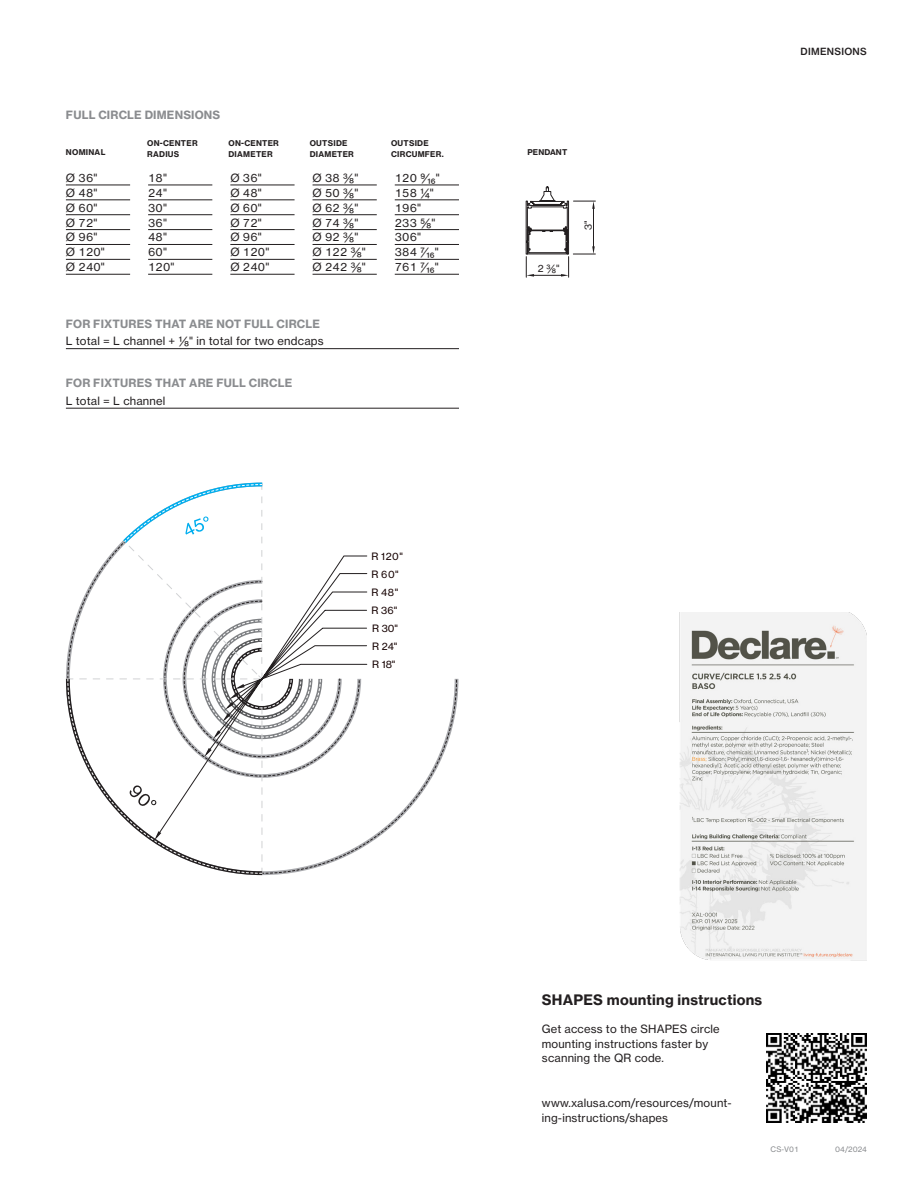
<style>
.page{position:relative;width:918px;height:1188px;background:#fff}
.page>*{position:absolute;margin:0;border:0;box-sizing:border-box;transform-origin:0 0}
.text{font:14.25px "N Haas Grotesk TX Pro 75 Bd";letter-spacing:.015em;color:#231f20}
.text-2{font:11.25px/14.9px "N Haas Grotesk TX Pro 55 Rg";letter-spacing:.015em;color:#231f20}
.text-3{font:11.25px "N Haas Grotesk TX Pro 75 Bd";letter-spacing:.015em;color:#8a8c8f}
.t1{font:10.05px/18px "N Haas Grotesk TX Pro 55 Rg";letter-spacing:.025em;color:#150000}
.t2{font:9.9px "N Haas Grotesk TX Pro 55 Rg";color:#231f20}
.t3{font:9.75px "N Haas Grotesk TX Pro 65 Md";letter-spacing:.03em;color:#231f20}
.text-4{font:7.8px "N Haas Grotesk TX Pro 75 Bd";letter-spacing:.03em;color:#231f20}
.t4{font:7.5px "N Haas Grotesk TX Pro 55 Rg";color:#8a8c8f}
</style>
<div class="page">
<svg style="left:526px;top:186px;width:69px;height:91px"></svg>
<img style="left:767px;top:1033px;width:100px;height:89px">
<img style="left:679px;top:612px;width:188px;height:349px">
<svg style="left:361px;top:555px;width:96px;height:294px"></svg>
<svg style="left:361px;top:556px;width:6px;height:282px"></svg>
<svg style="left:66px;top:483px;width:295px;height:392px"></svg>
<hr style="left:148px;top:200px;width:64px;height:1px;background:#231f20">
<hr style="left:395px;top:200px;width:64px;height:1px;background:#231f20">
<hr style="left:148px;top:214px;width:64px;height:1px;background:#231f20">
<hr style="left:148px;top:229px;width:64px;height:1px;background:#231f20">
<hr style="left:148px;top:244px;width:64px;height:1px;background:#231f20">
<hr style="left:148px;top:259px;width:64px;height:1px;background:#231f20">
<hr style="left:148px;top:274px;width:64px;height:1px;background:#231f20">
<hr style="left:395px;top:214px;width:64px;height:1px;background:#231f20">
<hr style="left:395px;top:229px;width:64px;height:1px;background:#231f20">
<hr style="left:395px;top:244px;width:64px;height:1px;background:#231f20">
<hr style="left:395px;top:259px;width:64px;height:1px;background:#231f20">
<hr style="left:395px;top:274px;width:64px;height:1px;background:#231f20">
<hr style="left:66px;top:185px;width:64px;height:1px;background:#231f20">
<hr style="left:148px;top:185px;width:64px;height:1px;background:#231f20">
<hr style="left:230px;top:185px;width:65px;height:1px;background:#231f20">
<hr style="left:313px;top:185px;width:64px;height:1px;background:#231f20">
<hr style="left:395px;top:185px;width:64px;height:1px;background:#231f20">
<hr style="left:66px;top:200px;width:64px;height:1px;background:#231f20">
<hr style="left:230px;top:200px;width:65px;height:1px;background:#231f20">
<hr style="left:313px;top:200px;width:64px;height:1px;background:#231f20">
<hr style="left:66px;top:214px;width:64px;height:1px;background:#231f20">
<hr style="left:230px;top:214px;width:65px;height:1px;background:#231f20">
<hr style="left:313px;top:214px;width:64px;height:1px;background:#231f20">
<hr style="left:66px;top:229px;width:64px;height:1px;background:#231f20">
<hr style="left:230px;top:229px;width:65px;height:1px;background:#231f20">
<hr style="left:313px;top:229px;width:64px;height:1px;background:#231f20">
<hr style="left:66px;top:244px;width:64px;height:1px;background:#231f20">
<hr style="left:230px;top:244px;width:65px;height:1px;background:#231f20">
<hr style="left:313px;top:244px;width:64px;height:1px;background:#231f20">
<hr style="left:66px;top:259px;width:64px;height:1px;background:#231f20">
<hr style="left:230px;top:259px;width:65px;height:1px;background:#231f20">
<hr style="left:313px;top:259px;width:64px;height:1px;background:#231f20">
<hr style="left:66px;top:274px;width:64px;height:1px;background:#231f20">
<hr style="left:230px;top:274px;width:65px;height:1px;background:#231f20">
<hr style="left:313px;top:274px;width:64px;height:1px;background:#231f20">
<hr style="left:66px;top:348px;width:393px;height:1px;background:#231f20">
<hr style="left:66px;top:408px;width:393px;height:1px;background:#231f20">
<p class="text-3" style="left:66px;top:108px;width:156px">FULL CIRCLE DIMENSIONS</p>
<p class="text-4" style="left:66px;top:147px;width:41px">NOMINAL</p>
<p class="text-4" style="left:147px;top:139px;width:52px">ON-CENTER</p>
<p class="text-4" style="left:147px;top:149px;width:34px">RADIUS</p>
<p class="text-4" style="left:229px;top:139px;width:52px">ON-CENTER</p>
<p class="text-4" style="left:229px;top:149px;width:46px">DIAMETER</p>
<p class="text-4" style="left:310px;top:139px;width:39px">OUTSIDE</p>
<p class="text-4" style="left:310px;top:149px;width:46px">DIAMETER</p>
<p class="text-4" style="left:391px;top:139px;width:39px">OUTSIDE</p>
<p class="text-4" style="left:391px;top:149px;width:54px">CIRCUMFER.</p>
<p class="text-2" style="left:66px;top:170px;width:33px">Ø 36"</p>
<p class="text-2" style="left:148px;top:170px;width:20px">18"</p>
<p class="text-2" style="left:230px;top:170px;width:33px">Ø 36"</p>
<p class="text-2" style="left:313px;top:170px;width:47px">Ø 38 ⅜"</p>
<p class="text-2" style="left:395px;top:170px;width:46px">120 9⁄₁₆"</p>
<p class="text-2" style="left:66px;top:185px;width:33px">Ø 48"</p>
<p class="text-2" style="left:148px;top:185px;width:20px">24"</p>
<p class="text-2" style="left:230px;top:185px;width:33px">Ø 48"</p>
<p class="text-2" style="left:313px;top:185px;width:47px">Ø 50 ⅜"</p>
<p class="text-2" style="left:395px;top:185px;width:41px">158 ¼"</p>
<p class="text-2" style="left:66px;top:200px;width:33px">Ø 60"</p>
<p class="text-2" style="left:148px;top:200px;width:20px">30"</p>
<p class="text-2" style="left:230px;top:200px;width:33px">Ø 60"</p>
<p class="text-2" style="left:313px;top:200px;width:47px">Ø 62 ⅜"</p>
<p class="text-2" style="left:395px;top:200px;width:28px">196"</p>
<p class="text-2" style="left:66px;top:215px;width:33px">Ø 72"</p>
<p class="text-2" style="left:148px;top:215px;width:20px">36"</p>
<p class="text-2" style="left:230px;top:215px;width:33px">Ø 72"</p>
<p class="text-2" style="left:313px;top:215px;width:47px">Ø 74 ⅜"</p>
<p class="text-2" style="left:395px;top:215px;width:42px">233 ⅝"</p>
<p class="text-2" style="left:66px;top:230px;width:33px">Ø 96"</p>
<p class="text-2" style="left:148px;top:230px;width:20px">48"</p>
<p class="text-2" style="left:230px;top:230px;width:33px">Ø 96"</p>
<p class="text-2" style="left:313px;top:230px;width:47px">Ø 92 ⅜"</p>
<p class="text-2" style="left:395px;top:230px;width:28px">306"</p>
<p class="text-2" style="left:66px;top:245px;width:41px">Ø 120"</p>
<p class="text-2" style="left:148px;top:245px;width:20px">60"</p>
<p class="text-2" style="left:230px;top:245px;width:41px">Ø 120"</p>
<p class="text-2" style="left:313px;top:245px;width:55px">Ø 122 ⅜"</p>
<p class="text-2" style="left:395px;top:245px;width:45px">384 7⁄₁₆"</p>
<p class="text-2" style="left:66px;top:260px;width:41px">Ø 240"</p>
<p class="text-2" style="left:148px;top:260px;width:28px">120"</p>
<p class="text-2" style="left:230px;top:260px;width:41px">Ø 240"</p>
<p class="text-2" style="left:313px;top:260px;width:55px">Ø 242 ⅜"</p>
<p class="text-2" style="left:395px;top:260px;width:45px">761 7⁄₁₆"</p>
<p class="text-3" style="left:66px;top:316px;width:256px">FOR FIXTURES THAT ARE NOT FULL CIRCLE</p>
<p class="text-2" style="left:66px;top:334px;width:259px">L total = L channel + ⅛" in total for two endcaps</p>
<p class="text-3" style="left:66px;top:376px;width:228px">FOR FIXTURES THAT ARE FULL CIRCLE</p>
<p class="text-2" style="left:66px;top:393px;width:101px">L total = L channel</p>
<p class="t1" style="left:372px;top:547px;width:33px">R 120"<br>R 60"<br>R 48"<br>R 36"</p>
<p class="t1" style="left:372px;top:619px;width:28px">R 30"</p>
<p class="t1" style="left:372px;top:637px;width:27px">R 24"</p>
<p class="t1" style="left:372px;top:655px;width:25px">R 18"</p>
<p class="text-4" style="left:527px;top:147px;width:41px">PENDANT</p>
<p class="t2" style="left:538px;top:263px;width:23px">2 ⅜"</p>
<p class="t2" style="left:582px;top:230px;width:11px;rotate:-90deg">3"</p>
<p class="t3" style="left:801px;top:45px;width:68px">DIMENSIONS</p>
<p class="text" style="left:542px;top:991px;width:222px">SHAPES mounting instructions</p>
<p class="text-2" style="left:542px;top:1021px;width:179px">Get access to the SHAPES circle</p>
<p class="text-2" style="left:542px;top:1036px;width:168px">mounting instructions faster by scanning the QR code.</p>
<p class="text-2" style="left:542px;top:1095px;width:191px">www.xalusa.com/resources/mount&shy;ing-instructions/shapes</p>
<p class="t4" style="left:771px;top:1145px;width:30px">CS-V01</p>
<p class="t4" style="left:835px;top:1145px;width:33px">04/2024</p>
</div>
